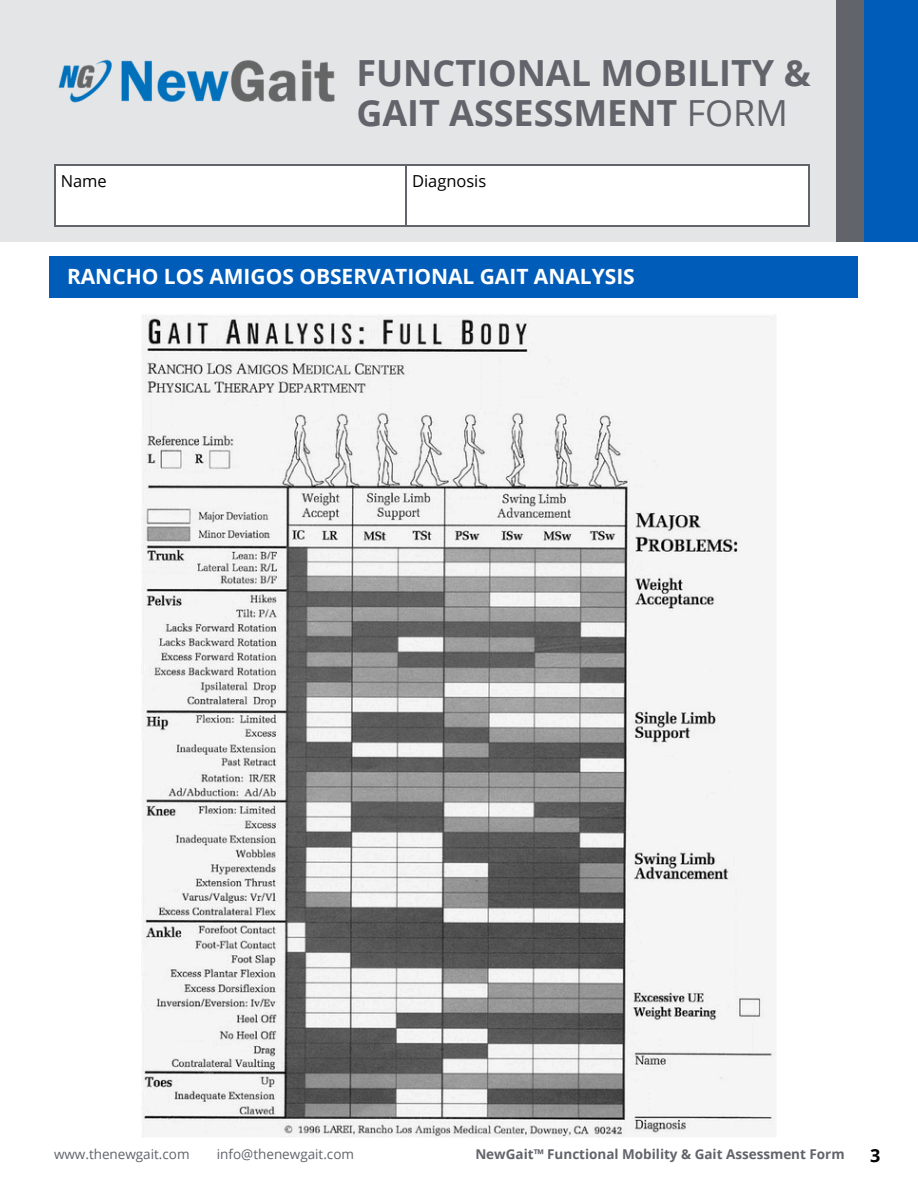
<style>
.page{position:relative;width:918px;height:1188px;background:#fff}
.page>*{position:absolute;margin:0;border:0;box-sizing:border-box;transform-origin:0 0}
.t1{font:700 36px/40.5px "Open Sans";color:#61646a}
.t2{font:700 21px "Open Sans";color:#fff}
.t3{font:700 18px "Open Sans";color:#000}
.t4{font:16.5px "Open Sans";color:#000}
.t5{font:700 13.5px "Open Sans";color:#61646a}
.t6{font:13.5px "Open Sans";color:#61646a}
.s1{font-weight:400}
</style>
<div class="page">
<img style="left:142px;top:315px;width:634px;height:823px">
<div style="left:0;top:0;width:837px;height:242px;background:#e3e5e6"></div>
<div style="left:864px;top:0;width:54px;height:242px;background:#005cb9"></div>
<div style="left:837px;top:0;width:27px;height:242px;background:#61646a"></div>
<div style="left:56px;top:166px;width:752px;height:59px;background:#fff"></div>
<hr style="left:54px;top:164px;width:352px;height:2px;background:#61646a">
<hr style="left:54px;top:166px;width:2px;height:59px;background:#61646a">
<hr style="left:406px;top:164px;width:404px;height:2px;background:#61646a">
<hr style="left:405px;top:166px;width:2px;height:59px;background:#61646a">
<hr style="left:808px;top:166px;width:2px;height:59px;background:#61646a">
<hr style="left:54px;top:225px;width:352px;height:2px;background:#61646a">
<hr style="left:406px;top:225px;width:404px;height:2px;background:#61646a">
<img style="left:58px;top:59px;width:277px;height:44px">
<div style="left:51px;top:258px;width:805px;height:38px;background:#005cb9"></div>
<hr style="left:49px;top:257px;width:95px;height:3px;background:#005cb9">
<hr style="left:49px;top:260px;width:3px;height:35px;background:#005cb9">
<hr style="left:144px;top:257px;width:143px;height:3px;background:#005cb9">
<hr style="left:287px;top:257px;width:142px;height:3px;background:#005cb9">
<hr style="left:429px;top:257px;width:25px;height:3px;background:#005cb9">
<hr style="left:454px;top:257px;width:117px;height:3px;background:#005cb9">
<hr style="left:571px;top:257px;width:143px;height:3px;background:#005cb9">
<hr style="left:714px;top:257px;width:144px;height:3px;background:#005cb9">
<hr style="left:855px;top:260px;width:3px;height:35px;background:#005cb9">
<hr style="left:49px;top:295px;width:95px;height:3px;background:#005cb9">
<hr style="left:144px;top:295px;width:143px;height:3px;background:#005cb9">
<hr style="left:287px;top:295px;width:142px;height:3px;background:#005cb9">
<hr style="left:429px;top:295px;width:25px;height:3px;background:#005cb9">
<hr style="left:454px;top:295px;width:117px;height:3px;background:#005cb9">
<hr style="left:571px;top:295px;width:143px;height:3px;background:#005cb9">
<hr style="left:714px;top:295px;width:144px;height:3px;background:#005cb9">
<h1 class="t1" style="left:356px;top:52px;width:456px">FUNCTIONAL MOBILITY &amp;<br>GAIT ASSESSMENT <span class="s1">FORM</span></h1>
<p class="t4" style="left:61px;top:170px;width:48px">Name</p>
<p class="t4" style="left:412px;top:170px;width:76px">Diagnosis</p>
<h2 class="t2" style="left:67px;top:261px;width:569px">RANCHO LOS AMIGOS OBSERVATIONAL GAIT ANALYSIS</h2>
<p class="t6" style="left:54px;top:1145px;width:137px">www.thenewgait.com</p>
<p class="t6" style="left:217px;top:1145px;width:139px">info@thenewgait.com</p>
<p class="t5" style="left:475px;top:1145px;width:371px">NewGait™ Functional Mobility &amp; Gait Assessment Form</p>
<p class="t3" style="left:870px;top:1143px;width:12px">3</p>
</div>
